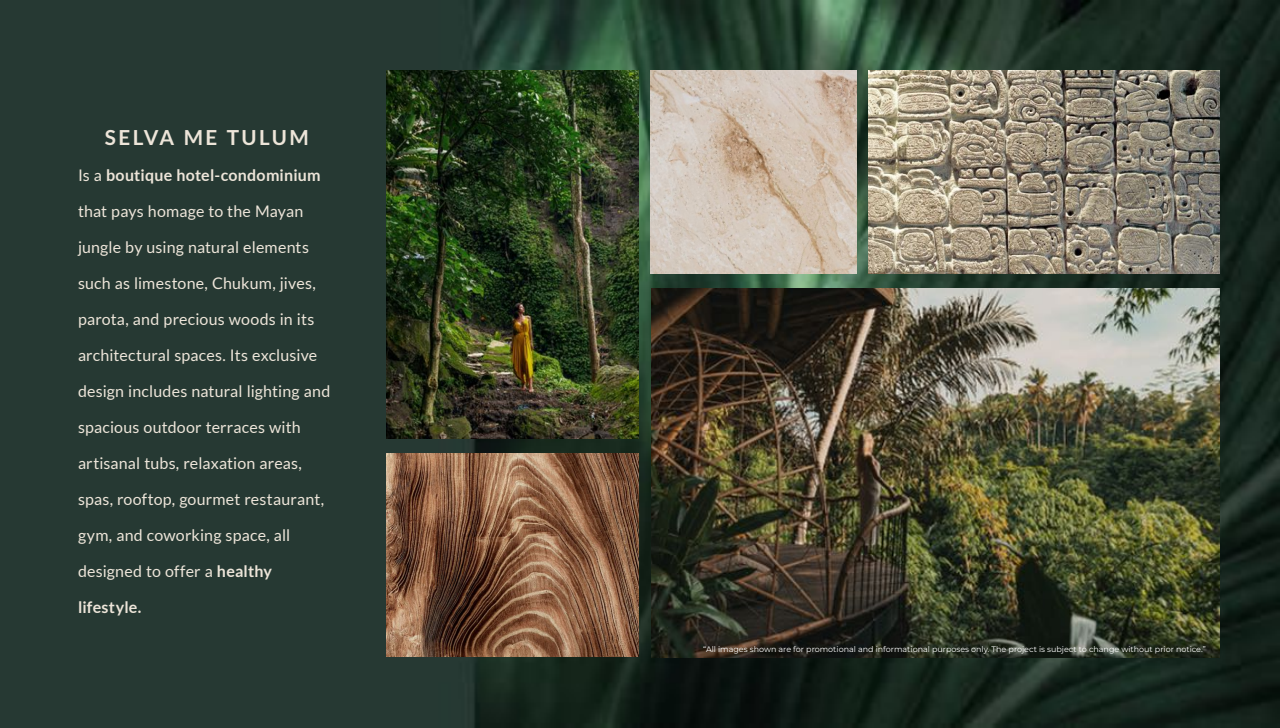
<style>
.page{position:relative;width:1280px;height:728px;background:#fff}
.page>*{position:absolute;margin:0;border:0;box-sizing:border-box;transform-origin:0 0}
.t1{font:700 20.8px "Lato";letter-spacing:.115em;color:#ede5d9}
.t2{font:16px "Lato";letter-spacing:.01em;color:#ede5d9}
.t3{font:700 16px "Lato";letter-spacing:.01em;color:#ede5d9}
.t4{font:8px "Montserrat";color:#fff}
.s1{font-weight:400}
.s2{font-weight:700}
</style>
<div class="page">
<img style="left:0;top:0;width:1280px;height:728px">
<img style="left:651px;top:288px;width:569px;height:370px">
<img style="left:386px;top:453px;width:253px;height:203px">
<img style="left:386px;top:70px;width:253px;height:368px">
<img style="left:869px;top:70px;width:351px;height:203px">
<img style="left:651px;top:70px;width:206px;height:203px">
<h1 class="t1" style="left:105px;top:124px;width:205px">SELVA ME TULUM</h1>
<p class="t3" style="left:78px;top:165px;width:244px"><span class="s1">Is a</span> boutique hotel-condominium</p>
<p class="t2" style="left:78px;top:201px;width:227px">that pays homage to the Mayan</p>
<p class="t2" style="left:78px;top:237px;width:233px">jungle by using natural elements</p>
<p class="t2" style="left:78px;top:273px;width:239px">such as limestone, Chukum, jives,</p>
<p class="t2" style="left:78px;top:309px;width:238px">parota, and precious woods in its</p>
<p class="t2" style="left:78px;top:345px;width:241px">architectural spaces. Its exclusive</p>
<p class="t2" style="left:78px;top:381px;width:254px">design includes natural lighting and</p>
<p class="t2" style="left:78px;top:417px;width:224px">spacious outdoor terraces with</p>
<p class="t2" style="left:78px;top:453px;width:225px">artisanal tubs, relaxation areas,</p>
<p class="t2" style="left:78px;top:489px;width:248px">spas, rooftop, gourmet restaurant,</p>
<p class="t2" style="left:78px;top:525px;width:214px">gym, and coworking space, all</p>
<p class="t2" style="left:78px;top:561px;width:196px">designed to offer a <span class="s2">healthy</span></p>
<p class="t3" style="left:78px;top:597px;width:65px">lifestyle.</p>
<p class="t4" style="left:703px;top:645px;width:504px">“All images shown are for promotional and informational purposes only. The project is subject to change without prior notice.”</p>
</div>
